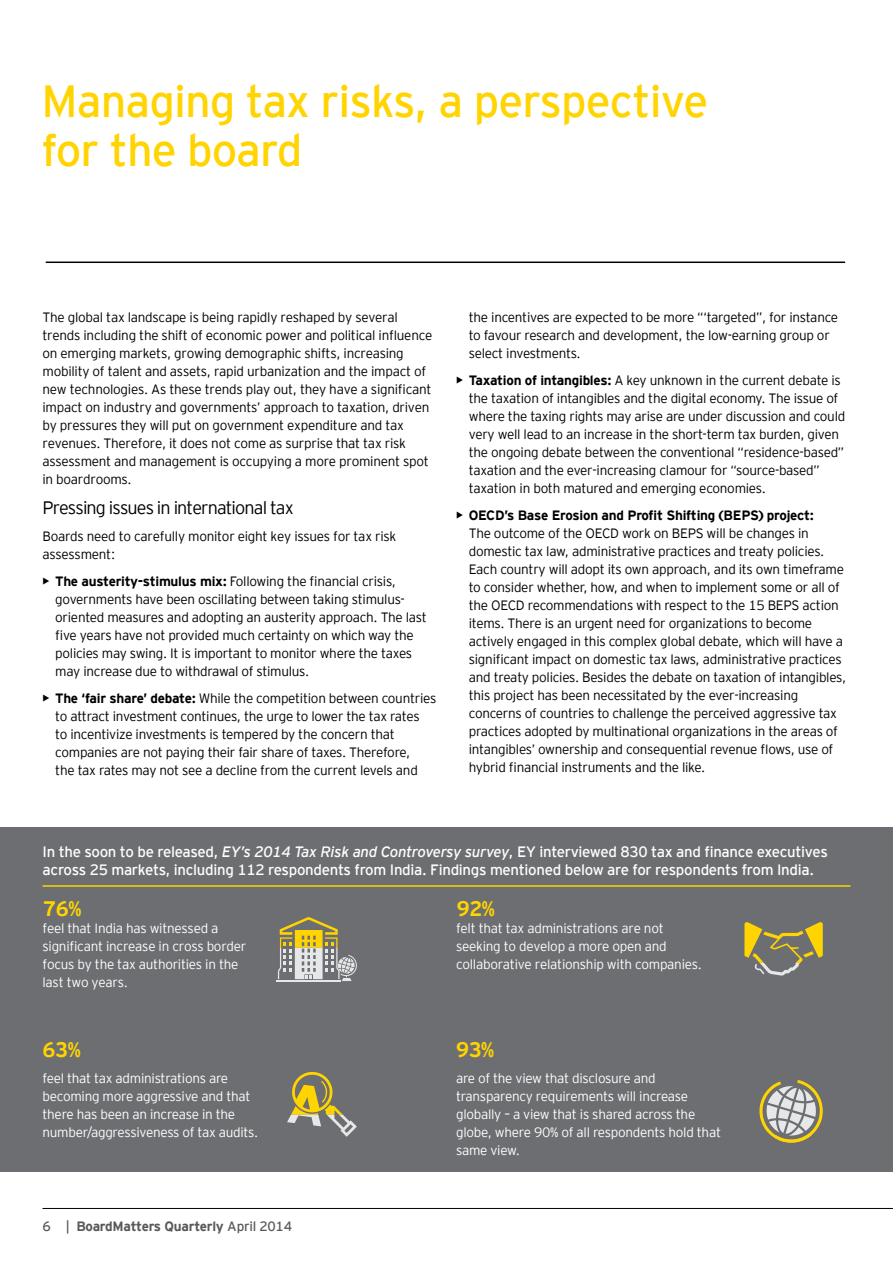
<style>
.page{position:relative;width:893px;height:1263px;background:#fff}
.page>*{position:absolute;margin:0;border:0;box-sizing:border-box;transform-origin:0 0}
.t1{font:45px/49.5px "EY Interstate";letter-spacing:-.02em;color:#ffd400}
.t2{font:700 21px "EY Interstate";letter-spacing:-.02em;color:#ffd400}
.t3{font:300 18px "EY Interstate";letter-spacing:-.05em;color:#000}
.t4{font:300 15px/18px "EY Interstate";letter-spacing:-.02em;color:#fff}
.t5{font:300 13.5px/18px "EY Interstate";letter-spacing:-.02em;color:#000}
.t6{font:300 13.5px/18px "EY Interstate";letter-spacing:-.02em;color:#fff}
.t7{font:700 13.5px "EY Interstate";letter-spacing:-.02em;color:#000}
.t8{font:700 13.5px "EY Interstate";letter-spacing:-.02em;color:#58595b}
.s1{font-weight:700}
.s2{font-style:italic}
.s3{font-weight:400}
</style>
<div class="page">
<hr style="left:43px;top:1208px;width:850px;height:1px;background:#000">
<div style="left:0;top:827px;width:893px;height:344px;background:#6d6e71"></div>
<hr style="left:276px;top:980px;width:65px;height:2px;background:#e6e7e8">
<svg style="left:278px;top:917px;width:79px;height:64px"></svg>
<hr style="left:43px;top:885px;width:807px;height:2px;background:#ffd400">
<svg style="left:759px;top:1080px;width:64px;height:63px"></svg>
<hr style="left:46px;top:261px;width:799px;height:2px;background:#000">
<svg style="left:744px;top:922px;width:79px;height:53px"></svg>
<svg style="left:287px;top:1072px;width:70px;height:65px"></svg>
<h1 class="t1" style="left:41px;top:73px;width:668px">Managing tax risks, a perspective for the board</h1>
<p class="t5" style="left:43px;top:308px;width:391px">The global tax landscape is being rapidly reshaped by several trends including the shift of economic power and political influence on emerging markets, growing demographic shifts, increasing mobility of talent and assets, rapid urbanization and the impact of new technologies. As these trends play out, they have a significant impact on industry and governments’ approach to taxation, driven by pressures they will put on government expenditure and tax revenues. Therefore, it does not come as surprise that tax risk assessment and management is occupying a more prominent spot in boardrooms.</p>
<h3 class="t3" style="left:43px;top:495px;width:253px">Pressing issues in international tax</h3>
<p class="t5" style="left:43px;top:527px;width:355px">Boards need to carefully monitor eight key issues for tax risk assessment:</p>
<p class="t5" style="left:55px;top:572px;width:373px;text-indent:-13px"><span class="s1">• The austerity-stimulus mix:</span> Following the financial crisis, governments have been oscillating between taking stimulus&shy;oriented measures and adopting an austerity approach. The last five years have not provided much certainty on which way the policies may swing. It is important to monitor where the taxes may increase due to withdrawal of stimulus.</p>
<p class="t5" style="left:55px;top:689px;width:382px;text-indent:-13px"><span class="s1">• The ‘fair share’ debate:</span> While the competition between countries to attract investment continues, the urge to lower the tax rates<br>to incentivize investments is tempered by the concern that companies are not paying their fair share of taxes. Therefore,<br>the tax rates may not see a decline from the current levels and</p>
<p class="t5" style="left:469px;top:308px;width:371px">the incentives are expected to be more “‘targeted”, for instance to favour research and development, the low-earning group or select investments.</p>
<p class="t5" style="left:469px;top:371px;width:378px;text-indent:-13px"><span class="s1">• Taxation of intangibles:</span> A key unknown in the current debate is the taxation of intangibles and the digital economy. The issue of where the taxing rights may arise are under discussion and could very well lead to an increase in the short-term tax burden, given the ongoing debate between the conventional “residence-based” taxation and the ever-increasing clamour for “source-based” taxation in both matured and emerging economies.</p>
<p class="t7" style="left:456px;top:506px;width:359px">• OECD’s Base Erosion and Profit Shifting (BEPS) project:</p>
<p class="t5" style="left:469px;top:524px;width:379px">The outcome of the OECD work on BEPS will be changes in domestic tax law, administrative practices and treaty policies.<br>Each country will adopt its own approach, and its own timeframe to consider whether, how, and when to implement some or all of the OECD recommendations with respect to the 15 BEPS action items. There is an urgent need for organizations to become actively engaged in this complex global debate, which will have a significant impact on domestic tax laws, administrative practices and treaty policies. Besides the debate on taxation of intangibles, this project has been necessitated by the ever-increasing concerns of countries to challenge the perceived aggressive tax practices adopted by multinational organizations in the areas of intangibles’ ownership and consequential revenue flows, use of hybrid financial instruments and the like.</p>
<p class="t4" style="left:43px;top:842px;width:787px">In the soon to be released, <span class="s2">EY’s 2014 Tax Risk and Controversy survey</span>, EY interviewed 830 tax and finance executives across 25 markets, including 112 respondents from India. Findings mentioned below are for respondents from India.</p>
<h2 class="t2" style="left:43px;top:893px;width:40px">76%</h2>
<h2 class="t2" style="left:457px;top:893px;width:40px">92%</h2>
<p class="t6" style="left:43px;top:918px;width:205px">feel that India has witnessed a significant increase in cross border focus by the tax authorities in the last two years.</p>
<p class="t6" style="left:456px;top:918px;width:247px">felt that tax administrations are not seeking to develop a more open and collaborative relationship with companies.</p>
<h2 class="t2" style="left:43px;top:1034px;width:40px">63%</h2>
<h2 class="t2" style="left:456px;top:1034px;width:40px">93%</h2>
<p class="t6" style="left:43px;top:1068px;width:217px">feel that tax administrations are becoming more aggressive and that there has been an increase in the number/aggressiveness of tax audits.</p>
<p class="t6" style="left:456px;top:1068px;width:266px">are of the view that disclosure and transparency requirements will increase globally – a view that is shared across the globe, where 90% of all respondents hold that same view.</p>
<p class="t8" style="left:43px;top:1217px;width:251px"><span class="s3">6 |</span> BoardMatters Quarterly <span class="s3">April 2014</span></p>
</div>
